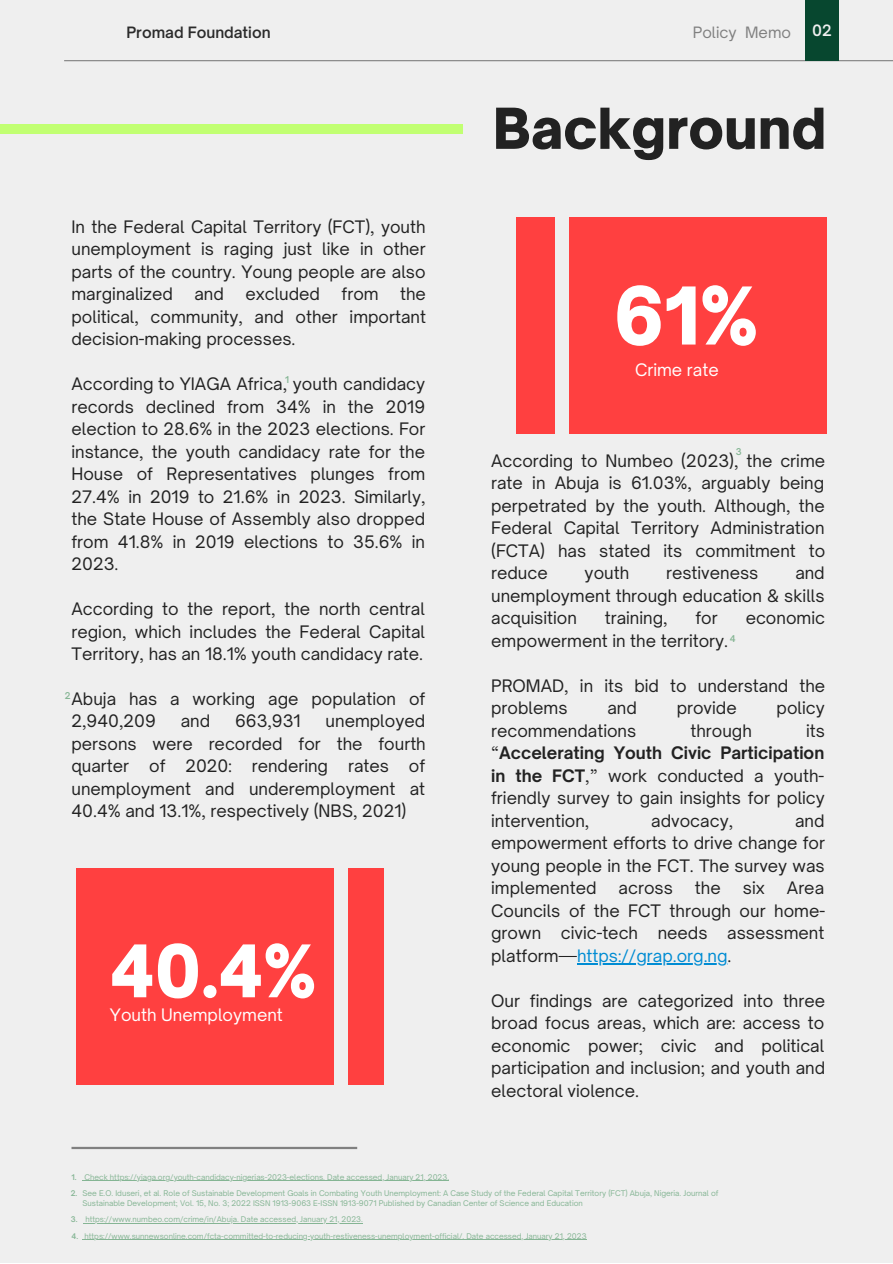
<style>
.page{position:relative;width:893px;height:1264px;background:#fff}
.page>*{position:absolute;margin:0;border:0;box-sizing:border-box;transform-origin:0 0}
.t1{font:900 76.05px "Open Sauce One";color:#fff}
.t2{font:900 69.3px "Open Sauce One";color:#fff}
.t3{font:900 54px "Open Sauce One";color:#222}
.t4{font:16.5px/22.5px "Open Sauce One";color:#222;text-align:justify}
.t5{font:16.5px "Open Sauce One";color:#fff}
.t6{font:600 15px "Open Sauce One";color:#2b2b2b}
.t7{font:15px "Open Sauce One";color:#808080}
.t8{font:600 15px "Open Sauce One";color:#efefef}
.t9{font:600 9px "Open Sauce One";color:#85b594}
.t10{font:7.5px/10.1px "Open Sauce One";color:#85b594}
.t11{font:600 7.5px "Open Sauce One";color:#85b594}
.s1{font-weight:700}
.s2{color:#008cd3}
.s3{font-weight:600}
</style>
<div class="page">
<div style="left:0;top:0;width:892px;height:1262px;background:#efefef"></div>
<div style="left:76px;top:868px;width:307px;height:216px;background:#ff4040"></div>
<hr style="left:64px;top:60px;width:828px;height:1px;background:#808080">
<hr style="left:577px;top:962px;width:150px;height:2px;background:#008cd3">
<div style="left:334px;top:868px;width:13px;height:216px;background:#efefef"></div>
<div style="left:0;top:125px;width:462px;height:9px;background:#c1ff72"></div>
<div style="left:516px;top:217px;width:310px;height:217px;background:#ff4040"></div>
<div style="left:555px;top:217px;width:13px;height:217px;background:#efefef"></div>
<div style="left:804px;top:0;width:34px;height:60px;background:#07472f"></div>
<hr style="left:85px;top:1180px;width:364px;height:1px;background:#85b594">
<hr style="left:85px;top:1222px;width:278px;height:1px;background:#85b594">
<hr style="left:84px;top:1239px;width:502px;height:1px;background:#85b594">
<hr style="left:71px;top:1146px;width:286px;height:3px;background:#808080">
<p class="t6" style="left:126px;top:23px;width:146px">Promad Foundation</p>
<p class="t7" style="left:692px;top:23px;width:100px">Policy Memo</p>
<p class="t8" style="left:811px;top:21px;width:21px">02</p>
<p class="t4" style="left:71px;top:215px;width:355px">In the Federal Capital Territory (FCT), youth unemployment is raging just like in other parts of the country. Young people are also marginalized</p>
<p class="t4" style="left:71px;top:282px;width:356px;text-indent:328px">the political, community, and other important decision-making processes.</p>
<p class="t4" style="left:71px;top:372px;width:355px">According to YIAGA Africa, youth candidacy records declined from 34% in the 2019 election to 28.6% in the 2023 elections. For instance, the youth candidacy rate for the House of Representatives plunges from 27.4% in 2019 to 21.6% in 2023. Similarly, the State House of Assembly also dropped from 41.8% in 2019 elections to 35.6% in 2023.</p>
<p class="t4" style="left:71px;top:597px;width:355px">According to the report, the north central region, which includes the Federal Capital Territory, has an 18.1% youth candidacy rate.</p>
<p class="t4" style="left:71px;top:687px;width:355px">Abuja has a working age population of<br>2,940,209</p>
<p class="t4" style="left:194px;top:282px;width:31px">and</p>
<p class="t4" style="left:245px;top:282px;width:76px">excluded</p>
<p class="t4" style="left:341px;top:282px;width:39px">from</p>
<p class="t9" style="left:285px;top:374px;width:6px">1</p>
<p class="t9" style="left:65px;top:689px;width:7px">2</p>
<p class="t4" style="left:181px;top:710px;width:31px">and</p>
<p class="t4" style="left:235px;top:710px;width:67px">663,931</p>
<p class="t4" style="left:71px;top:710px;width:356px;text-indent:254px">unemployed persons were recorded for the fourth quarter of 2020: rendering rates of unemployment and underemployment at 40.4% and 13.1%, respectively (NBS, 2021)</p>
<h2 class="t2" style="left:110px;top:927px;width:208px">40.4%</h2>
<p class="t5" style="left:110px;top:1004px;width:174px">Youth Unemployment</p>
<p class="t11" style="left:71px;top:1172px;width:7px">1.</p>
<p class="t10" style="left:85px;top:1171px;width:366px">Check https://yiaga.org/youth-candidacy-nigerias-2023-elections. Date accessed, January 21, 2023.</p>
<h3 class="t3" style="left:493px;top:95px;width:335px">Background</h3>
<h1 class="t1" style="left:613px;top:268px;width:146px">61%</h1>
<p class="t5" style="left:635px;top:360px;width:85px">Crime rate</p>
<p class="t9" style="left:735px;top:446px;width:7px">3</p>
<p class="t4" style="left:491px;top:449px;width:335px">According to Numbeo (2023), the crime rate in Abuja is 61.03%, arguably being perpetrated by the youth. Although, the Federal Capital Territory Administration (FCTA) has stated its commitment to reduce</p>
<p class="t4" style="left:584px;top:562px;width:46px">youth</p>
<p class="t4" style="left:666px;top:562px;width:94px">restiveness</p>
<p class="t4" style="left:491px;top:562px;width:335px;text-indent:304px">and unemployment through education &amp; skills acquisition</p>
<p class="t4" style="left:604px;top:607px;width:64px">training,</p>
<p class="t4" style="left:695px;top:607px;width:24px">for</p>
<p class="t4" style="left:745px;top:607px;width:81px">economic</p>
<p class="t4" style="left:491px;top:629px;width:238px">empowerment in the territory.</p>
<p class="t4" style="left:491px;top:674px;width:335px">PROMAD, in its bid to understand the problems</p>
<p class="t9" style="left:729px;top:633px;width:7px">4</p>
<p class="t4" style="left:607px;top:697px;width:31px">and</p>
<p class="t4" style="left:676px;top:697px;width:62px">provide</p>
<p class="t4" style="left:776px;top:697px;width:50px">policy</p>
<p class="t4" style="left:491px;top:719px;width:147px">recommendations</p>
<p class="t4" style="left:690px;top:719px;width:63px">through</p>
<p class="t4" style="left:491px;top:719px;width:335px;text-indent:315px">its “<span class="s1">Accelerating Youth Civic Participation in the FCT</span>,” work conducted a youth&shy;friendly survey to gain insights for policy intervention,</p>
<p class="t4" style="left:491px;top:809px;width:335px;text-indent:304px">and empowerment efforts to drive change for young people in the FCT. The survey was implemented</p>
<p class="t4" style="left:651px;top:809px;width:83px">advocacy,</p>
<p class="t4" style="left:618px;top:876px;width:56px">across</p>
<p class="t4" style="left:695px;top:876px;width:27px">the</p>
<p class="t4" style="left:742px;top:876px;width:23px">six</p>
<p class="t4" style="left:491px;top:876px;width:335px;text-indent:296px">Area Councils of the FCT through our home&shy;grown civic-tech needs assessment platform—<span class="s2">https://grap.org.ng</span>.</p>
<p class="t4" style="left:491px;top:989px;width:335px">Our findings are categorized into three broad focus areas, which are: access to economic power; civic and political participation and inclusion; and youth and electoral violence.</p>
<p class="t10" style="left:82px;top:1188px;width:637px">See E.O. Iduseri, et al. Role of Sustainable Development Goals in Combating Youth Unemployment: A Case Study of the Federal Capital Territory (FCT) Abuja, Nigeria. Journal of<br>Sustainable Development; Vol. 15, No. 3; 2022 ISSN 1913-9063 E-ISSN 1913-9071 Published by Canadian Center of Science and Education</p>
<p class="t11" style="left:71px;top:1188px;width:8px">2.</p>
<p class="t10" style="left:71px;top:1214px;width:294px"><span class="s3">3.</span> https://www.numbeo.com/crime/in/Abuja. Date accessed, January 21, 2023.</p>
<p class="t10" style="left:71px;top:1230px;width:516px"><span class="s3">4.</span> https://www.sunnewsonline.com/fcta-committed-to-reducing-youth-restiveness-unemployment-official/. Date accessed, January 21, 2023</p>
</div>
